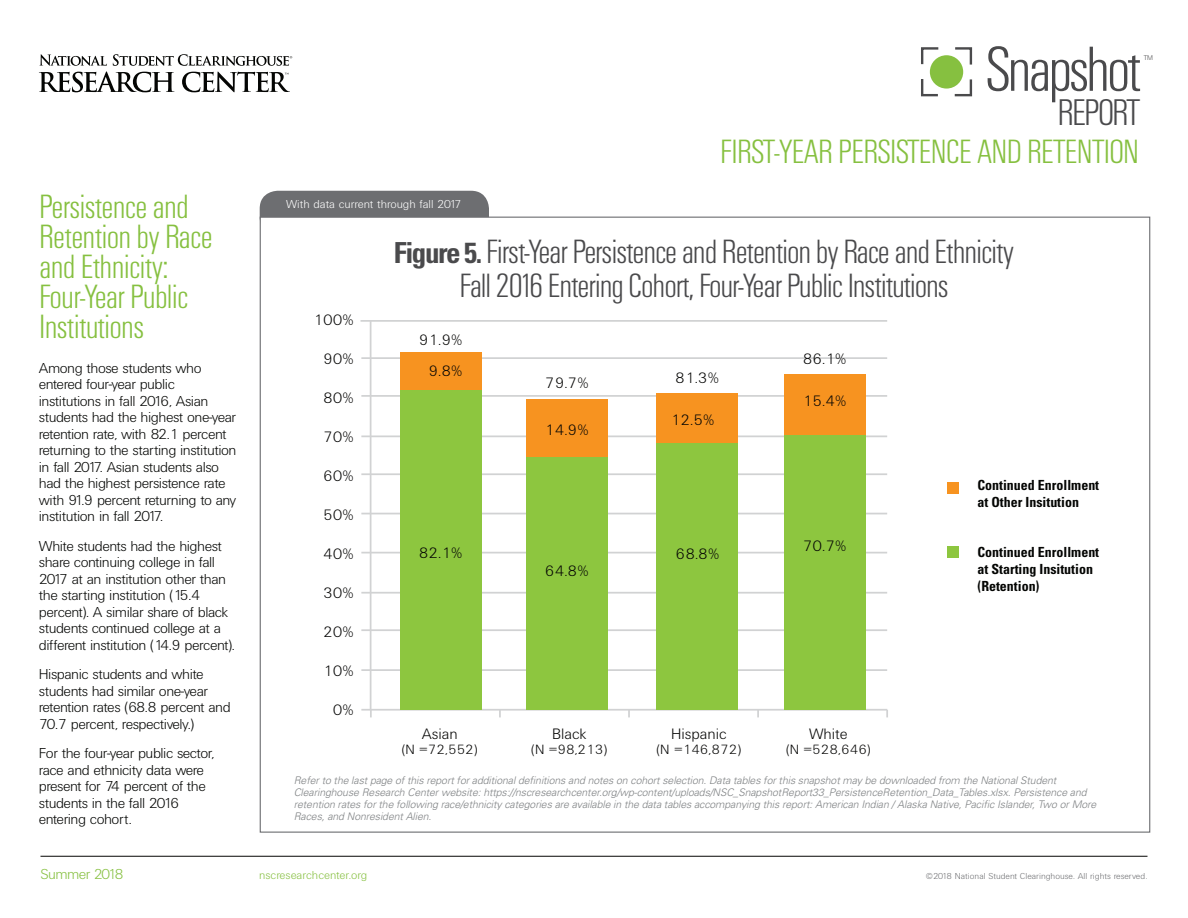
<style>
.page{position:relative;width:1188px;height:918px;background:#fff}
.page>*{position:absolute;margin:0;border:0;box-sizing:border-box;transform-origin:0 0}
.t1{font:66.15px "Univers Light Cond DTC";letter-spacing:-.07em;color:#4a4a4c}
.t2{font:38.55px "Univers Light Cond DTC";letter-spacing:-.07em;color:#4a4a4c}
.t3{font:34.95px/34.5px "Univers Light Cond DTC";letter-spacing:-.05em;color:#4a4a4c;text-align:center}
.t4{font:34.95px/30px "Univers Light Cond DTC";letter-spacing:-.04em;color:#86c040}
.t5{font:15.75px "Univers Light DTC";color:#050504}
.t6{font:15px/16.5px "Univers Light DTC";letter-spacing:-.03em;color:#040503}
.t7{font:15px "Univers Light DTC";letter-spacing:-.04em;color:#86c040}
.t8{font:700 condensed 13.95px/16.8px "Univers";color:#040503}
.t9{font:13.95px "Univers Light DTC";color:#050504}
.t10{font:12px "Univers Light DTC";color:#fff}
.t11{font:12px "Univers Light DTC";color:#86c040}
.t12{font:italic 300 10.5px/12px "Univers";letter-spacing:-.01em;color:#808385}
.t13{font:9px "Univers Light DTC";color:#6d6e71}
.t14{font:7.05px "Univers Light DTC";color:#4a4a4c}
.s1{font-family:"Univers";font-weight:700;font-stretch:condensed;font-size:28.95px}
</style>
<div class="page">
<svg style="left:39px;top:54px;width:253px;height:38px"></svg>
<div style="left:260px;top:191px;width:229px;height:45px;background:#6d6e71;border-radius:18px"></div>
<div style="left:260px;top:217px;width:890px;height:616px;background:#fff;border:1px solid #6d6e71"></div>
<div style="left:930px;top:55px;width:33px;height:34px;background:#86c040;border-radius:50%"></div>
<svg style="left:921px;top:47px;width:20px;height:20px"></svg>
<svg style="left:953px;top:47px;width:20px;height:20px"></svg>
<svg style="left:921px;top:77px;width:19px;height:20px"></svg>
<svg style="left:952px;top:77px;width:21px;height:20px"></svg>
<hr style="left:40px;top:856px;width:1108px;height:1px;background:#040503">
<hr style="left:361px;top:320px;width:526px;height:2px;background:#d1d2d3">
<hr style="left:361px;top:357px;width:526px;height:2px;background:#d1d2d3">
<hr style="left:361px;top:395px;width:526px;height:2px;background:#d1d2d3">
<hr style="left:361px;top:435px;width:526px;height:2px;background:#d1d2d3">
<hr style="left:361px;top:513px;width:526px;height:1px;background:#d1d2d3">
<hr style="left:361px;top:473px;width:526px;height:2px;background:#d1d2d3">
<hr style="left:361px;top:552px;width:526px;height:1px;background:#d1d2d3">
<hr style="left:361px;top:592px;width:526px;height:2px;background:#d1d2d3">
<hr style="left:361px;top:669px;width:526px;height:2px;background:#d1d2d3">
<hr style="left:361px;top:629px;width:526px;height:2px;background:#d1d2d3">
<hr style="left:361px;top:709px;width:526px;height:2px;background:#d1d2d3">
<hr style="left:370px;top:321px;width:1px;height:389px;background:#d1d2d3">
<svg style="left:370px;top:711px;width:2px;height:6px"></svg>
<svg style="left:499px;top:711px;width:2px;height:6px"></svg>
<svg style="left:628px;top:711px;width:2px;height:6px"></svg>
<svg style="left:757px;top:711px;width:2px;height:6px"></svg>
<svg style="left:886px;top:710px;width:2px;height:7px"></svg>
<div style="left:948px;top:483px;width:11px;height:11px;background:#f79320"></div>
<div style="left:948px;top:546px;width:11px;height:12px;background:#8dc63f"></div>
<div style="left:400px;top:390px;width:81px;height:320px;background:#8dc63f"></div>
<div style="left:400px;top:353px;width:81px;height:37px;background:#f79320"></div>
<div style="left:526px;top:457px;width:81px;height:253px;background:#8dc63f"></div>
<div style="left:526px;top:400px;width:81px;height:57px;background:#f79320"></div>
<div style="left:657px;top:441px;width:81px;height:269px;background:#8dc63f"></div>
<div style="left:657px;top:393px;width:81px;height:49px;background:#f79320"></div>
<div style="left:784px;top:435px;width:81px;height:275px;background:#8dc63f"></div>
<div style="left:784px;top:374px;width:81px;height:61px;background:#f79320"></div>
<h1 class="t1" style="left:985px;top:34px;width:158px">Snapshot</h1>
<h2 class="t2" style="left:1057px;top:91px;width:85px">REPORT</h2>
<p class="t14" style="left:1144px;top:54px;width:11px">TM</p>
<h3 class="t4" style="left:39px;top:192px;width:176px">Persistence and<br>Retention by Race and Ethnicity:<br>Four-Year Public<br>Institutions</h3>
<p class="t6" style="left:39px;top:359px;width:199px">Among those students who entered four-year public institutions in fall 2016, Asian students had the highest one-year retention rate, with 82.1 percent returning to the starting institution in fall 2017. Asian students also had the highest persistence rate with 91.9 percent returning to any institution in fall 2017.</p>
<p class="t6" style="left:39px;top:537px;width:197px">White students had the highest share continuing college in fall 2017 at an institution other than the starting institution (15.4 percent). A similar share of black students continued college at a different institution (14.9 percent).</p>
<p class="t6" style="left:39px;top:666px;width:193px">Hispanic students and white students had similar one-year retention rates (68.8 percent and<br>70.7 percent, respectively.)</p>
<p class="t6" style="left:39px;top:745px;width:177px">For the four-year public sector, race and ethnicity data were present for 74 percent of the students in the fall 2016 entering cohort.</p>
<p class="t10" style="left:286px;top:198px;width:177px">With data current through fall 2017</p>
<h3 class="t4" style="left:720px;top:137px;width:421px">FIRST-YEAR PERSISTENCE AND RETENTION</h3>
<p class="t5" style="left:313px;top:312px;width:42px">100%</p>
<p class="t5" style="left:323px;top:351px;width:32px">90%</p>
<p class="t5" style="left:323px;top:390px;width:32px">80%</p>
<p class="t5" style="left:323px;top:429px;width:32px">70%</p>
<p class="t5" style="left:323px;top:468px;width:32px">60%</p>
<p class="t5" style="left:323px;top:507px;width:32px">50%</p>
<p class="t5" style="left:323px;top:546px;width:32px">40%</p>
<p class="t5" style="left:323px;top:585px;width:32px">30%</p>
<p class="t5" style="left:323px;top:624px;width:32px">20%</p>
<p class="t5" style="left:323px;top:663px;width:32px">10%</p>
<p class="t5" style="left:333px;top:702px;width:22px">0%</p>
<h3 class="t3" style="left:394px;top:234px;width:622px"><span class="s1">Figure 5.</span> First-Year Persistence and Retention by Race and Ethnicity<br>Fall 2016 Entering Cohort, Four-Year Public Institutions</h3>
<p class="t5" style="left:419px;top:331px;width:45px">91.9%</p>
<p class="t5" style="left:429px;top:362px;width:35px">9.8%</p>
<p class="t5" style="left:419px;top:544px;width:45px">82.1%</p>
<p class="t5" style="left:545px;top:374px;width:45px">79.7%</p>
<p class="t5" style="left:545px;top:421px;width:45px">14.9%</p>
<p class="t5" style="left:545px;top:563px;width:45px">64.8%</p>
<p class="t5" style="left:675px;top:369px;width:45px">81.3%</p>
<p class="t5" style="left:671px;top:411px;width:45px">12.5%</p>
<p class="t5" style="left:676px;top:546px;width:45px">68.8%</p>
<p class="t5" style="left:803px;top:351px;width:45px">86.1%</p>
<p class="t5" style="left:803px;top:393px;width:45px">15.4%</p>
<p class="t5" style="left:803px;top:538px;width:45px">70.7%</p>
<p class="t5" style="left:422px;top:725px;width:37px">Asian</p>
<p class="t9" style="left:402px;top:742px;width:78px">(N =72,552)</p>
<p class="t5" style="left:552px;top:725px;width:36px">Black</p>
<p class="t9" style="left:531px;top:742px;width:78px">(N =98,213)</p>
<p class="t5" style="left:671px;top:725px;width:57px">Hispanic</p>
<p class="t9" style="left:656px;top:742px;width:86px">(N =146,872)</p>
<p class="t5" style="left:809px;top:725px;width:40px">White</p>
<p class="t9" style="left:786px;top:742px;width:86px">(N =528,646)</p>
<p class="t8" style="left:977px;top:477px;width:123px">Continued Enrollment at Other Insitution</p>
<p class="t8" style="left:977px;top:544px;width:123px">Continued Enrollment at Starting Insitution (Retention)</p>
<p class="t12" style="left:294px;top:774px;width:804px">Refer to the last page of this report for additional definitions and notes on cohort selection. Data tables for this snapshot may be downloaded from the National Student Clearinghouse Research Center website: https://nscresearchcenter.org/wp-content/uploads/NSC_SnapshotReport33_PersistenceRetention_Data_Tables.xlsx. Persistence and retention rates for the following race/ethnicity categories are available in the data tables accompanying this report: American Indian / Alaska Native, Pacific Islander, Two or More Races, and Nonresident Alien.</p>
<p class="t7" style="left:40px;top:866px;width:85px">Summer 2018</p>
<p class="t11" style="left:259px;top:868px;width:109px">nscresearchcenter.org</p>
<p class="t13" style="left:926px;top:871px;width:223px">©2018 National Student Clearinghouse. All rights reserved.</p>
</div>
